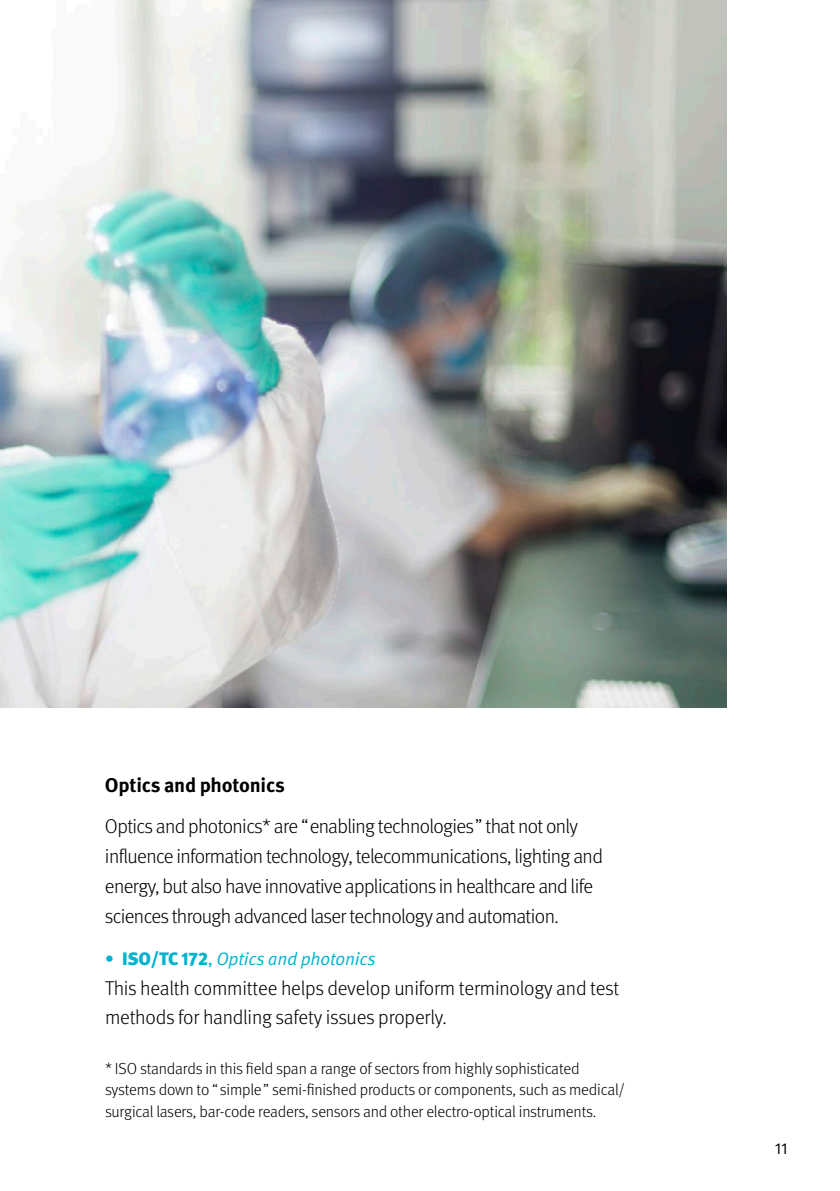
<style>
.page{position:relative;width:840px;height:1191px;background:#fff}
.page>*{position:absolute;margin:0;border:0;box-sizing:border-box;transform-origin:0 0}
.t1{font:300 20px/29.8px "Meta Pro";letter-spacing:-.03em;color:#000}
.t2{font:300 20px/29.8px "Meta Pro";letter-spacing:-.01em;color:#000}
.t3{font:700 20px "Meta Pro";letter-spacing:-.01em;color:#000}
.t4{font:18px "Meta Pro Norm Ita";letter-spacing:-.01em;color:#00b3cc}
.t5{font:300 16px/21.2px "Meta Pro";letter-spacing:-.01em;color:#000}
.t6{font:16px "Meta Pro Norm";color:#000}
.s1{font-family:"Meta Pro Norm"}
.s2{font-family:"Meta Pro";font-weight:900}
</style>
<div class="page">
<img style="left:0;top:0;width:726px;height:707px">
<p class="t3" style="left:105px;top:769px;width:181px">Optics and photonics</p>
<p class="t1" style="left:105px;top:810px;width:499px">Optics and photonics* are “enabling technologies” that not only influence information technology, telecommunications, lighting and energy, but also have innovative applications in healthcare and life sciences through advanced laser technology and automation.</p>
<p class="t4" style="left:105px;top:945px;width:272px"><span class="s1">•</span> <span class="s2">ISO/TC 172</span><span class="s1">,</span> Optics and photonics</p>
<p class="t2" style="left:105px;top:971px;width:515px">This health committee helps develop uniform terminology and test methods for handling safety issues properly.</p>
<p class="t5" style="left:105px;top:1057px;width:521px">* ISO standards in this field span a range of sectors from highly sophisticated systems down to “simple” semi-finished products or components, such as medical/ surgical lasers, bar-code readers, sensors and other electro-optical instruments.</p>
<p class="t6" style="left:774px;top:1136px;width:14px">11</p>
</div>
